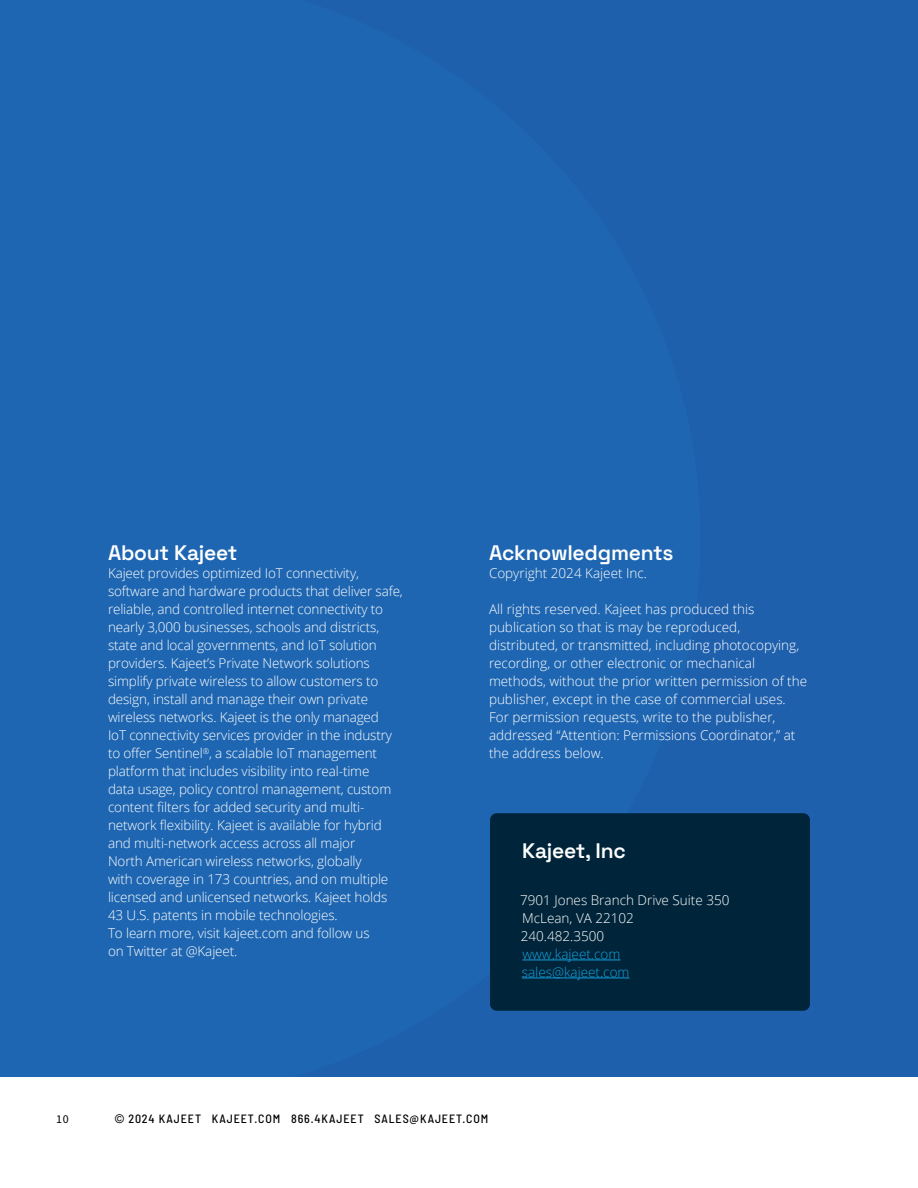
<style>
.page{position:relative;width:918px;height:1188px;background:#fff}
.page>*{position:absolute;margin:0;border:0;box-sizing:border-box;transform-origin:0 0}
.t1{font:600 21px "Space Grotesk";letter-spacing:-.01em;color:#fff}
.t2{font:300 13.5px/18px "Open Sans";letter-spacing:-.01em;color:#fff}
.t3{font:300 13.5px/18px "Open Sans";color:#16a0db}
.t4{font:500 semi-condensed 12px "Barlow";letter-spacing:.075em;color:#000}
.t5{font:12px "Source Sans Pro";color:#000}
.s1{font-family:"Arial";font-weight:400;font-stretch:normal}
</style>
<div class="page">
<div style="left:0;top:0;width:918px;height:1076px;background:#1f60ad"></div>
<div style="left:490px;top:813px;width:320px;height:198px;background:#00253a;border-radius:7px"></div>
<hr style="left:522px;top:960px;width:98px;height:1px;background:#16a0db">
<hr style="left:522px;top:978px;width:108px;height:1px;background:#16a0db">
<h1 class="t1" style="left:108px;top:538px;width:131px">About Kajeet</h1>
<p class="t2" style="left:108px;top:564px;width:296px">Kajeet provides optimized IoT connectivity, software and hardware products that deliver safe, reliable, and controlled internet connectivity to nearly 3,000 businesses, schools and districts, state and local governments, and IoT solution providers. Kajeet’s Private Network solutions simplify private wireless to allow customers to design, install and manage their own private wireless networks. Kajeet is the only managed<br>IoT connectivity services provider in the industry to offer Sentinel<sup>®</sup>, a scalable IoT management platform that includes visibility into real-time<br>data usage, policy control management, custom content filters for added security and multi&shy;network flexibility. Kajeet is available for hybrid and multi-network access across all major<br>North American wireless networks, globally<br>with coverage in 173 countries, and on multiple licensed and unlicensed networks. Kajeet holds 43 U.S. patents in mobile technologies.<br>To learn more, visit kajeet.com and follow us<br>on Twitter at @Kajeet.</p>
<h1 class="t1" style="left:489px;top:538px;width:186px">Acknowledgments</h1>
<p class="t2" style="left:489px;top:564px;width:160px">Copyright 2024 Kajeet Inc.</p>
<p class="t2" style="left:489px;top:600px;width:320px">All rights reserved. Kajeet has produced this publication so that is may be reproduced, distributed, or transmitted, including photocopying, recording, or other electronic or mechanical methods, without the prior written permission of the publisher, except in the case of commercial uses.<br>For permission requests, write to the publisher, addressed “Attention: Permissions Coordinator,” at the address below.</p>
<h1 class="t1" style="left:522px;top:835px;width:105px">Kajeet, Inc</h1>
<p class="t2" style="left:520px;top:891px;width:211px">7901 Jones Branch Drive Suite 350<br>McLean, VA 22102<br>240.482.3500</p>
<p class="t3" style="left:522px;top:945px;width:109px">www.kajeet.com sales@kajeet.com</p>
<p class="t5" style="left:56px;top:1112px;width:14px">10</p>
<p class="t4" style="left:115px;top:1110px;width:375px"><span class="s1">©</span> 2024 KAJEET KAJEET.COM 866.4KAJEET SALES@KAJEET.COM</p>
</div>
